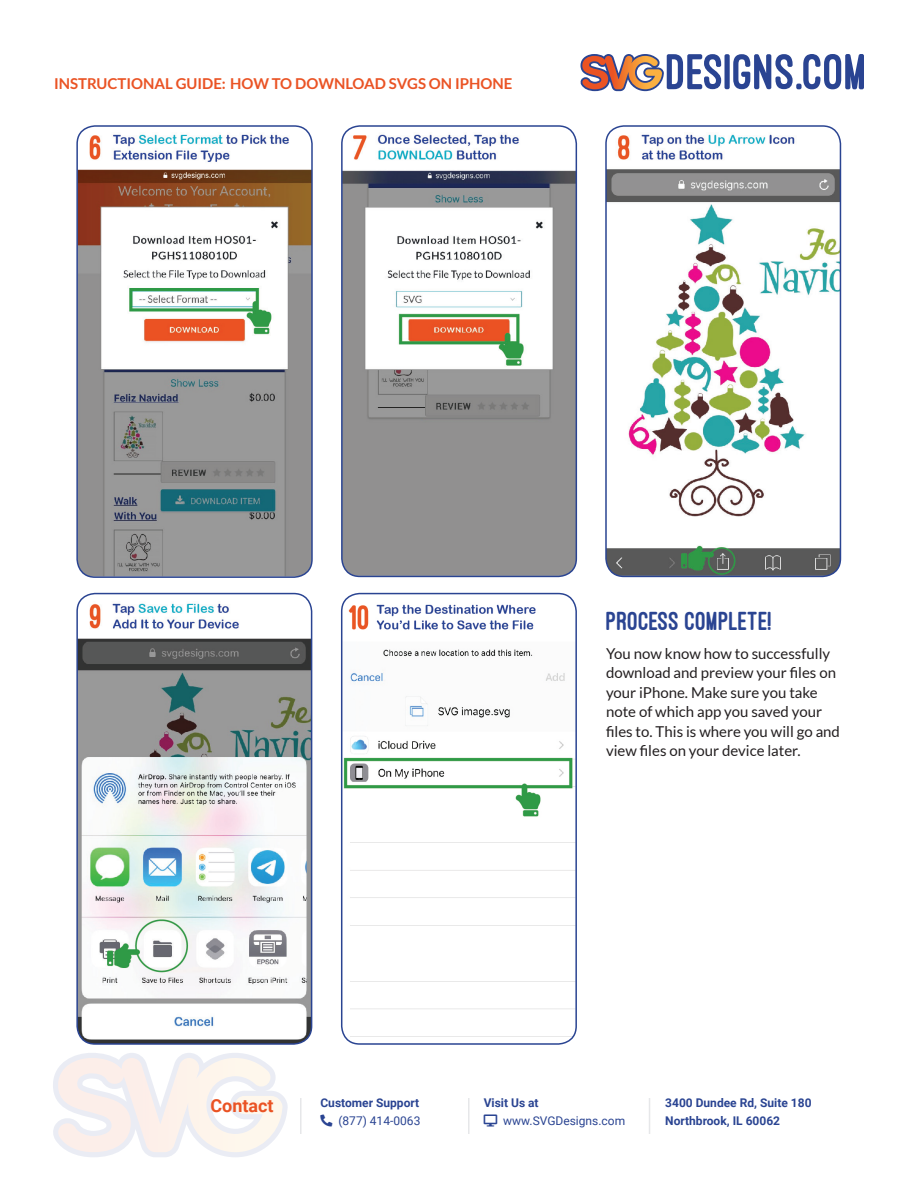
<style>
.page{position:relative;width:918px;height:1188px;background:#fff}
.page>*{position:absolute;margin:0;border:0;box-sizing:border-box;transform-origin:0 0}
.t1{font:800 27px "Ostrich Sans";color:#2a4492}
.t2{font:700 18px "Roboto";color:#ea5324}
.t3{font:15px/19.5px "Lato";color:#231f20}
.t4{font:700 15px "Lato";color:#ea5324}
.t5{font:700 12px/18px "Roboto";color:#2a4492}
.t6{font:12px "Roboto";color:#2a4492}
</style>
<div class="page">
<svg style="left:53px;top:1053px;width:235px;height:104px"></svg>
<hr style="left:300px;top:1098px;width:2px;height:36px;background:#e6e7e9">
<hr style="left:468px;top:1098px;width:2px;height:36px;background:#e6e7e9">
<hr style="left:649px;top:1098px;width:1px;height:36px;background:#e6e7e9">
<div style="left:725px;top:54px;width:5px;height:35px;background:#2a4492;border-radius:2px"></div>
<svg style="left:580px;top:54px;width:141px;height:37px"></svg>
<svg style="left:733px;top:54px;width:131px;height:35px"></svg>
<img style="left:79px;top:130px;width:233px;height:447px">
<div style="left:76px;top:125px;width:237px;height:453px;border:2px solid #2a4492;border-radius:18px"></div>
<img style="left:342px;top:130px;width:234px;height:446px">
<div style="left:341px;top:125px;width:236px;height:452px;border:2px solid #2a4492;border-radius:18px"></div>
<img style="left:606px;top:130px;width:234px;height:446px">
<div style="left:605px;top:125px;width:236px;height:452px;border:2px solid #2a4492;border-radius:18px"></div>
<img style="left:77px;top:599px;width:235px;height:445px">
<div style="left:76px;top:593px;width:236px;height:452px;border:2px solid #2a4492;border-radius:18px"></div>
<img style="left:342px;top:599px;width:234px;height:445px">
<div style="left:341px;top:593px;width:236px;height:452px;border:2px solid #2a4492;border-radius:18px"></div>
<p class="t4" style="left:54px;top:75px;width:460px">INSTRUCTIONAL GUIDE: HOW TO DOWNLOAD SVGS ON IPHONE</p>
<p class="t1" style="left:607px;top:607px;width:167px">PROCESS COMPLETE!</p>
<p class="t3" style="left:606px;top:643px;width:236px">You now know how to successfully download and preview your files on your iPhone. Make sure you take note of which app you saved your files to. This is where you will go and view files on your device later.</p>
<p class="t2" style="left:211px;top:1092px;width:65px">Contact</p>
<p class="t5" style="left:320px;top:1093px;width:100px">Customer Support</p>
<p class="t6" style="left:338px;top:1112px;width:84px">(877) 414-0063</p>
<p class="t5" style="left:484px;top:1093px;width:56px">Visit Us at</p>
<p class="t6" style="left:503px;top:1112px;width:123px">www.SVGDesigns.com</p>
<p class="t5" style="left:665px;top:1093px;width:148px">3400 Dundee Rd, Suite 180<br>Northbrook, IL 60062</p>
</div>
